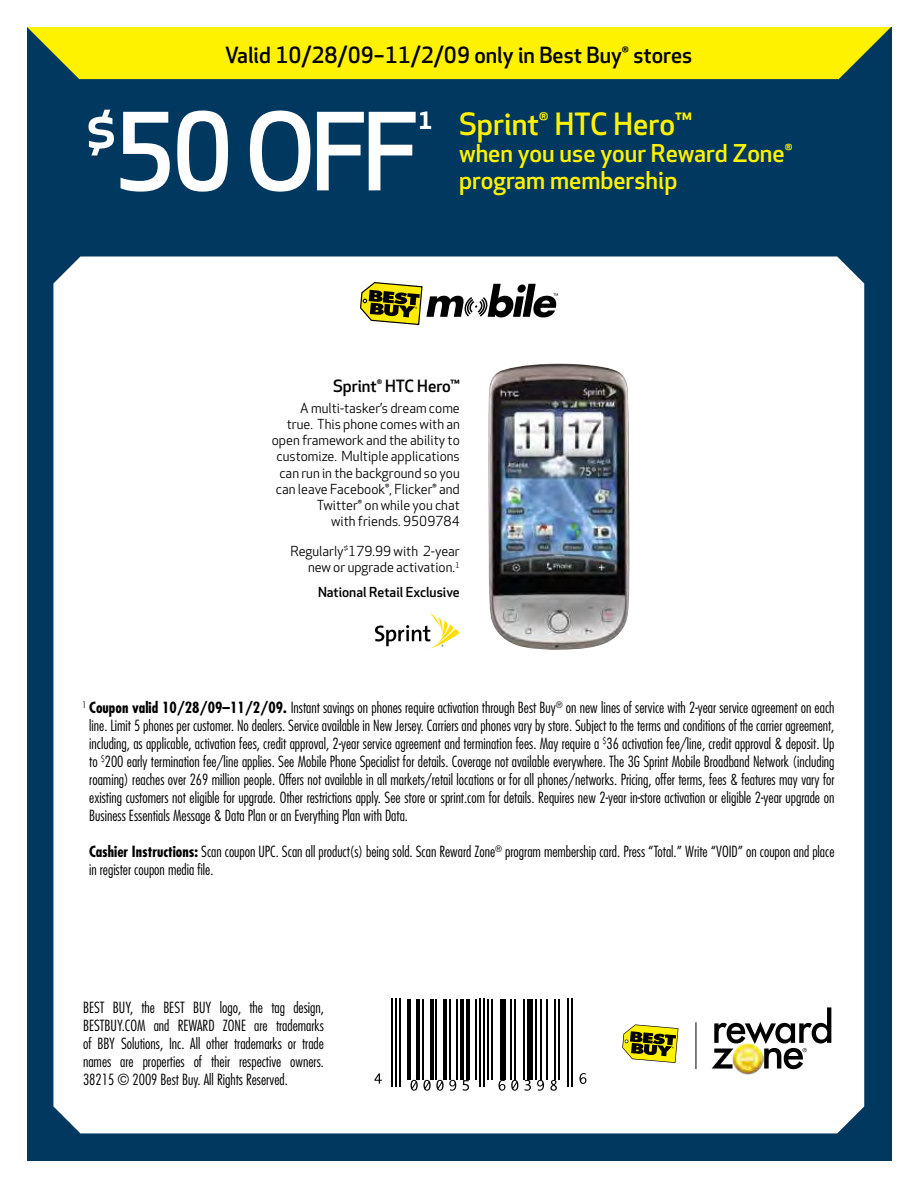
<style>
.page{position:relative;width:918px;height:1188px;background:#fff}
.page>*{position:absolute;margin:0;border:0;box-sizing:border-box;transform-origin:0 0}
.t1{font:500 104.7px "BBY Apex";color:#fff}
.t2{font:500 30px "BBY Apex";color:#fff200}
.t3{font:500 24px/27px "BBY Apex";color:#fff200}
.t4{font:500 21.75px "BBY Apex";color:#000}
.t5{font:500 16.5px "BBY Apex";letter-spacing:-.005em;color:#000}
.t6{font:300 condensed 15px/18px "Futura";color:#000;text-align:justify}
.t7{font:13.5px/16.2px "BBY Apex";color:#000;text-align:right}
.t8{font:500 13.5px "BBY Apex";color:#000}
.s1{font-weight:700}
</style>
<div class="page">
<div style="left:27px;top:27px;width:864px;height:1134px;background:#00385f"></div>
<div style="left:53px;top:256px;width:811px;height:877px;background:#fff"></div>
<div style="left:27px;top:27px;width:864px;height:52px;background:#fff200"></div>
<hr style="left:696px;top:1022px;width:1px;height:47px;background:#000">
<svg style="left:622px;top:1024px;width:56px;height:39px;background:#a6a030"></svg>
<svg style="left:712px;top:1007px;width:119px;height:62px;background:#b4b4b4"></svg>
<img style="left:730px;top:1042px;width:35px;height:35px">
<hr style="left:391px;top:999px;width:2px;height:88px;background:#000">
<hr style="left:395px;top:999px;width:2px;height:88px;background:#000">
<hr style="left:399px;top:999px;width:2px;height:88px;background:#000">
<hr style="left:407px;top:999px;width:3px;height:81px;background:#000">
<hr style="left:416px;top:999px;width:4px;height:81px;background:#000">
<hr style="left:422px;top:999px;width:2px;height:81px;background:#000">
<hr style="left:430px;top:999px;width:3px;height:81px;background:#000">
<hr style="left:435px;top:999px;width:2px;height:81px;background:#000">
<hr style="left:443px;top:999px;width:4px;height:81px;background:#000">
<hr style="left:449px;top:999px;width:2px;height:81px;background:#000">
<hr style="left:456px;top:999px;width:2px;height:81px;background:#000">
<hr style="left:460px;top:999px;width:4px;height:81px;background:#000">
<hr style="left:466px;top:999px;width:4px;height:81px;background:#000">
<hr style="left:475px;top:999px;width:2px;height:81px;background:#000">
<hr style="left:479px;top:999px;width:2px;height:88px;background:#000">
<hr style="left:483px;top:999px;width:2px;height:88px;background:#000">
<hr style="left:487px;top:999px;width:2px;height:81px;background:#000">
<hr style="left:491px;top:999px;width:2px;height:81px;background:#000">
<div style="left:500px;top:999px;width:6px;height:81px;background:#000"></div>
<hr style="left:510px;top:999px;width:2px;height:81px;background:#000">
<hr style="left:514px;top:999px;width:2px;height:81px;background:#000">
<hr style="left:523px;top:999px;width:2px;height:81px;background:#000">
<div style="left:527px;top:999px;width:6px;height:81px;background:#000"></div>
<hr style="left:535px;top:999px;width:2px;height:81px;background:#000">
<hr style="left:540px;top:999px;width:2px;height:81px;background:#000">
<hr style="left:546px;top:999px;width:2px;height:81px;background:#000">
<hr style="left:554px;top:999px;width:2px;height:81px;background:#000">
<hr style="left:558px;top:999px;width:2px;height:81px;background:#000">
<hr style="left:567px;top:999px;width:2px;height:88px;background:#000">
<hr style="left:571px;top:999px;width:2px;height:88px;background:#000">
<svg style="left:374px;top:1073px;width:8px;height:11px"></svg>
<svg style="left:411px;top:1080px;width:45px;height:11px"></svg>
<svg style="left:463px;top:1080px;width:6px;height:11px"></svg>
<svg style="left:498px;top:1080px;width:7px;height:11px"></svg>
<svg style="left:511px;top:1080px;width:7px;height:11px"></svg>
<svg style="left:525px;top:1080px;width:6px;height:11px"></svg>
<svg style="left:537px;top:1080px;width:7px;height:11px"></svg>
<svg style="left:550px;top:1080px;width:7px;height:11px"></svg>
<svg style="left:579px;top:1073px;width:7px;height:11px"></svg>
<svg style="left:360px;top:282px;width:198px;height:43px;background:#a7a483"></svg>
<img style="left:487px;top:364px;width:143px;height:286px">
<svg style="left:375px;top:613px;width:84px;height:36px;background:#e2dfce"></svg>
<h3 class="t4" style="left:225px;top:41px;width:469px">Valid 10/28/09–11/2/09 only in Best Buy® stores</h3>
<h1 class="t1" style="left:86px;top:82px;width:335px"><sup>$</sup>50 OFF</h1>
<h2 class="t2" style="left:419px;top:104px;width:275px"><sup>1</sup> Sprint® HTC Hero™</h2>
<h3 class="t3" style="left:459px;top:139px;width:335px">when you use your Reward Zone® program membership</h3>
<p class="t5" style="left:333px;top:375px;width:128px">Sprint® HTC Hero™</p>
<p class="t7" style="left:272px;top:400px;width:190px">A multi-tasker’s dream come true. This phone comes with an open framework and the ability to customize. Multiple applications can run in the background so you can leave Facebook®, Flicker® and<br>Twitter® on while you chat<br>with friends. 9509784</p>
<p class="t7" style="left:290px;top:543px;width:171px">Regularly<sup>$</sup>179.99 with 2-year new or upgrade activation.<sup>1</sup></p>
<p class="t8" style="left:318px;top:583px;width:143px">National Retail Exclusive</p>
<p class="t6" style="left:89px;top:698px;width:747px;text-indent:-7px"><sup>1</sup> <span class="s1">Coupon valid 10/28/09–11/2/09.</span> Instant savings on phones require activation through Best Buy<sup>®</sup> on new lines of service with 2-year service agreement on each line. Limit 5 phones per customer. No dealers. Service available in New Jersey. Carriers and phones vary by store. Subject to the terms and conditions of the carrier agreement, including, as applicable, activation fees, credit approval, 2-year service agreement and termination fees. May require a <sup>$</sup>36 activation fee/line, credit approval &amp; deposit. Up to <sup>$</sup>200 early termination fee/line applies. See Mobile Phone Specialist for details. Coverage not available everywhere. The 3G Sprint Mobile Broadband Network (including roaming) reaches over 269 million people. Offers not available in all markets/retail locations or for all phones/networks. Pricing, offer terms, fees &amp; features may vary for existing customers not eligible for upgrade. Other restrictions apply. See store or sprint.com for details. Requires new 2-year in-store activation or eligible 2-year upgrade on Business Essentials Message &amp; Data Plan or an Everything Plan with Data.</p>
<p class="t6" style="left:89px;top:842px;width:747px"><span class="s1">Cashier Instructions:</span> Scan coupon UPC. Scan all product(s) being sold. Scan Reward Zone<sup>®</sup> program membership card. Press “Total.” Write “VOID” on coupon and place in register coupon media file.</p>
<p class="t6" style="left:83px;top:998px;width:242px">BEST BUY, the BEST BUY logo, the tag design, BESTBUY.COM and REWARD ZONE are trademarks of BBY Solutions, Inc. All other trademarks or trade names are properties of their respective owners.<br>38215 © 2009 Best Buy. All Rights Reserved.</p>
</div>
